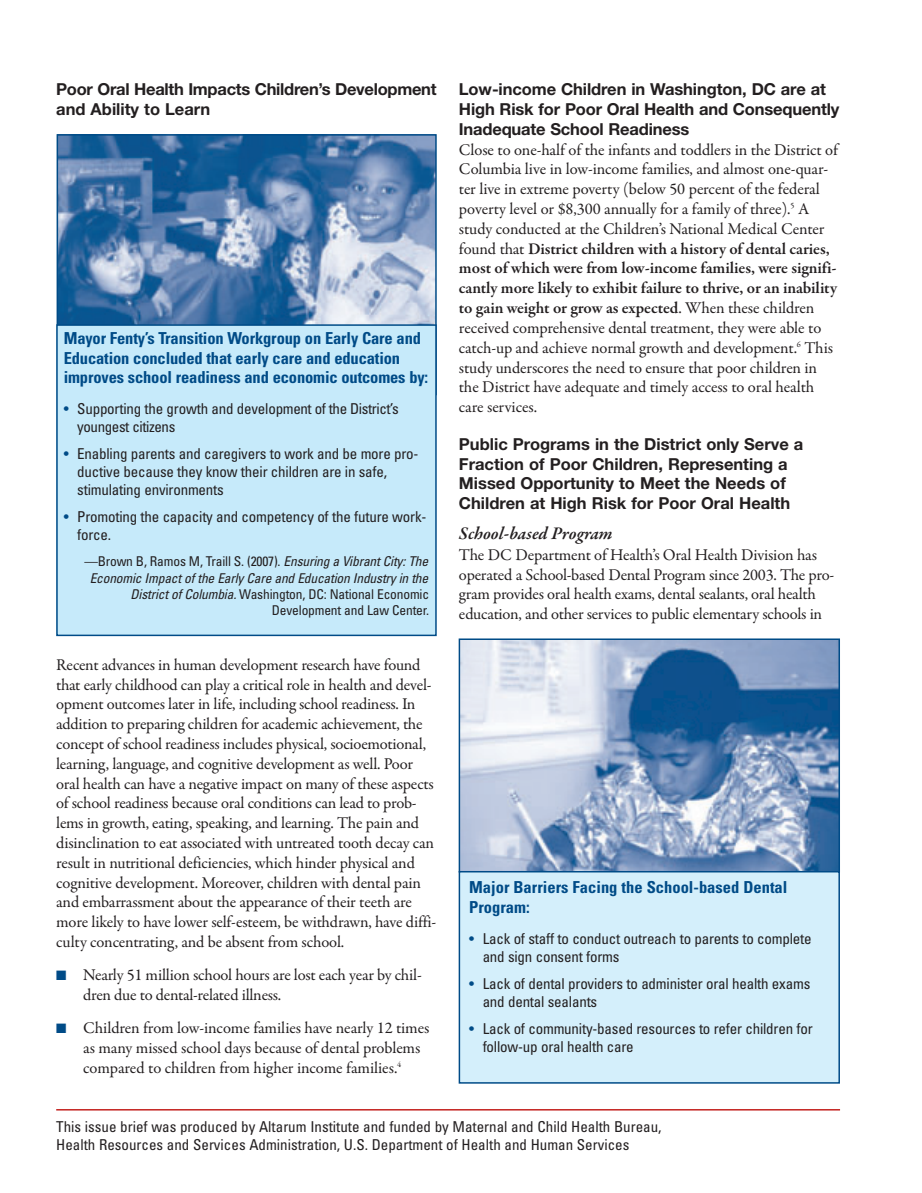
<style>
.page{position:relative;width:922px;height:1193px;background:#fff}
.page>*{position:absolute;margin:0;border:0;box-sizing:border-box;transform-origin:0 0}
.t1{font:italic 600 18px "Garamond Premr Pro";letter-spacing:-.005em;color:#231f20}
.t2{font:16.5px/19.8px "Garamond Premr Pro";letter-spacing:-.015em;color:#231f20}
.t3{font:700 16.5px/20px "Helvetica Neue";letter-spacing:-.005em;color:#231f20}
.t4{font:700 condensed 16.5px/19.8px "Univers";letter-spacing:-.01em;color:#004b87}
.t5{font:condensed 15px/18px "Univers";letter-spacing:-.015em;color:#231f20}
.t6{font:italic condensed 13.5px/16.2px "Univers";color:#231f20;text-align:right}
.s1{color:#004b87}
.s2{font-style:normal}
.s3{font-weight:600}
</style>
<div class="page">
<hr style="left:56px;top:1108px;width:783px;height:2px;background:#c4221f">
<img style="left:461px;top:641px;width:375px;height:228px">
<div style="left:458px;top:638px;width:381px;height:234px;border:2px solid #004b87"></div>
<div style="left:459px;top:871px;width:379px;height:211px;background:#d4effb"></div>
<div style="left:458px;top:870px;width:381px;height:213px;border:2px solid #004b87"></div>
<img style="left:60px;top:137px;width:373px;height:187px">
<div style="left:57px;top:134px;width:379px;height:261px;border:2px solid #004b87"></div>
<div style="left:57px;top:325px;width:379px;height:310px;background:#c6eafa"></div>
<div style="left:56px;top:324px;width:380px;height:312px;border:2px solid #004b87"></div>
<p class="t3" style="left:56px;top:81px;width:381px">Poor Oral Health Impacts Children’s Development and Ability to Learn</p>
<p class="t4" style="left:64px;top:329px;width:366px">Mayor Fenty’s Transition Workgroup on Early Care and<br>Education concluded that early care and education improves school readiness and economic outcomes by:</p>
<p class="t5" style="left:77px;top:401px;width:323px;text-indent:-14px"><span class="s1">•</span> Supporting the growth and development of the District’s youngest citizens</p>
<p class="t5" style="left:77px;top:446px;width:343px;text-indent:-14px"><span class="s1">•</span> Enabling parents and caregivers to work and be more pro&shy;ductive because they know their children are in safe, stimulating environments</p>
<p class="t5" style="left:77px;top:509px;width:350px;text-indent:-14px"><span class="s1">•</span> Promoting the capacity and competency of the future work&shy;force.</p>
<p class="t6" style="left:84px;top:554px;width:348px"><span class="s2">—Brown B, Ramos M, Traill S. (2007).</span> Ensuring a VibrantCity:The Economic Impactof the Early Care and Education Industry in the Districtof Columbia.<span class="s2">Washington, DC: National Economic Development and Law Center.</span></p>
<p class="t2" style="left:56px;top:656px;width:381px">Recent advances in human development research have found that early childhood can play a critical role in health and devel&shy;opment outcomes later in life, including school readiness. In addition to preparing children for academic achievement, the concept of school readiness includes physical, socioemotional, learning, language, and cognitive development as well. Poor oral health can have a negative impact on many of these aspects of school readiness because oral conditions can lead to prob&shy;lems in growth, eating, speaking, and learning. The pain and disinclination to eat associated with untreated tooth decay can result in nutritional deficiencies, which hinder physical and cognitive development. Moreover, children with dental pain and embarrassment about the appearance of their teeth are more likely to have lower self-esteem, be withdrawn, have diffi&shy;culty concentrating, and be absent from school.</p>
<p class="t2" style="left:83px;top:966px;width:340px;text-indent:-27px"><span class="s1">■</span> Nearly 51 million school hours are lost each year by chil&shy;dren due to dental-related illness.</p>
<p class="t2" style="left:83px;top:1019px;width:347px;text-indent:-27px"><span class="s1">■</span> Children from low-income families have nearly 12 times as many missed school days because of dental problems compared to children from higher income families.<sup>4</sup></p>
<p class="t3" style="left:458px;top:81px;width:382px">Low-income Children in Washington, DC are at<br>High Risk for Poor Oral Health and Consequently<br>Inadequate School Readiness</p>
<p class="t2" style="left:458px;top:141px;width:380px">Close to one-half of the infants and toddlers in the District of Columbia live in low-income families, and almost one-quar&shy;ter live in extreme poverty (below 50 percent of the federal poverty level or $8,300 annually for a family of three).<sup>5</sup> A study conducted at the Children’s National Medical Center found that <span class="s3">District children with a history of dental caries, most of which were from low-income families, were signifi&shy;cantly more likely to exhibit failure to thrive, or an inability to gain weight or grow as expected</span>. When these children received comprehensive dental treatment, they were able to catch-up and achieve normal growth and development.<sup>6</sup> This study underscores the need to ensure that poor children in the District have adequate and timely access to oral health care services.</p>
<p class="t3" style="left:458px;top:435px;width:346px">Public Programs in the District only Serve a Fraction of Poor Children, Representing a Missed Opportunity to Meet the Needs of Children at High Risk for Poor Oral Health</p>
<p class="t1" style="left:458px;top:526px;width:155px">School-based Program</p>
<p class="t2" style="left:458px;top:546px;width:376px">The DC Department of Health’s Oral Health Division has operated a School-based Dental Program since 2003. The pro&shy;gram provides oral health exams, dental sealants, oral health education, and other services to public elementary schools in</p>
<p class="t4" style="left:469px;top:879px;width:319px">Major Barriers Facing the School-based Dental<br>Program:</p>
<p class="t5" style="left:482px;top:930px;width:330px;text-indent:-14px"><span class="s1">•</span> Lack of staff to conduct outreach to parents to complete and sign consent forms</p>
<p class="t5" style="left:482px;top:975px;width:329px;text-indent:-14px"><span class="s1">•</span> Lack of dental providers to administer oral health exams and dental sealants</p>
<p class="t5" style="left:482px;top:1020px;width:331px;text-indent:-14px"><span class="s1">•</span> Lack of community-based resources to refer children for follow-up oral health care</p>
<p class="t5" style="left:56px;top:1118px;width:606px">This issue brief was produced by Altarum Institute and funded by Maternal and Child Health Bureau,<br>Health Resources and Services Administration, U.S. Department of Health and Human Services</p>
</div>
